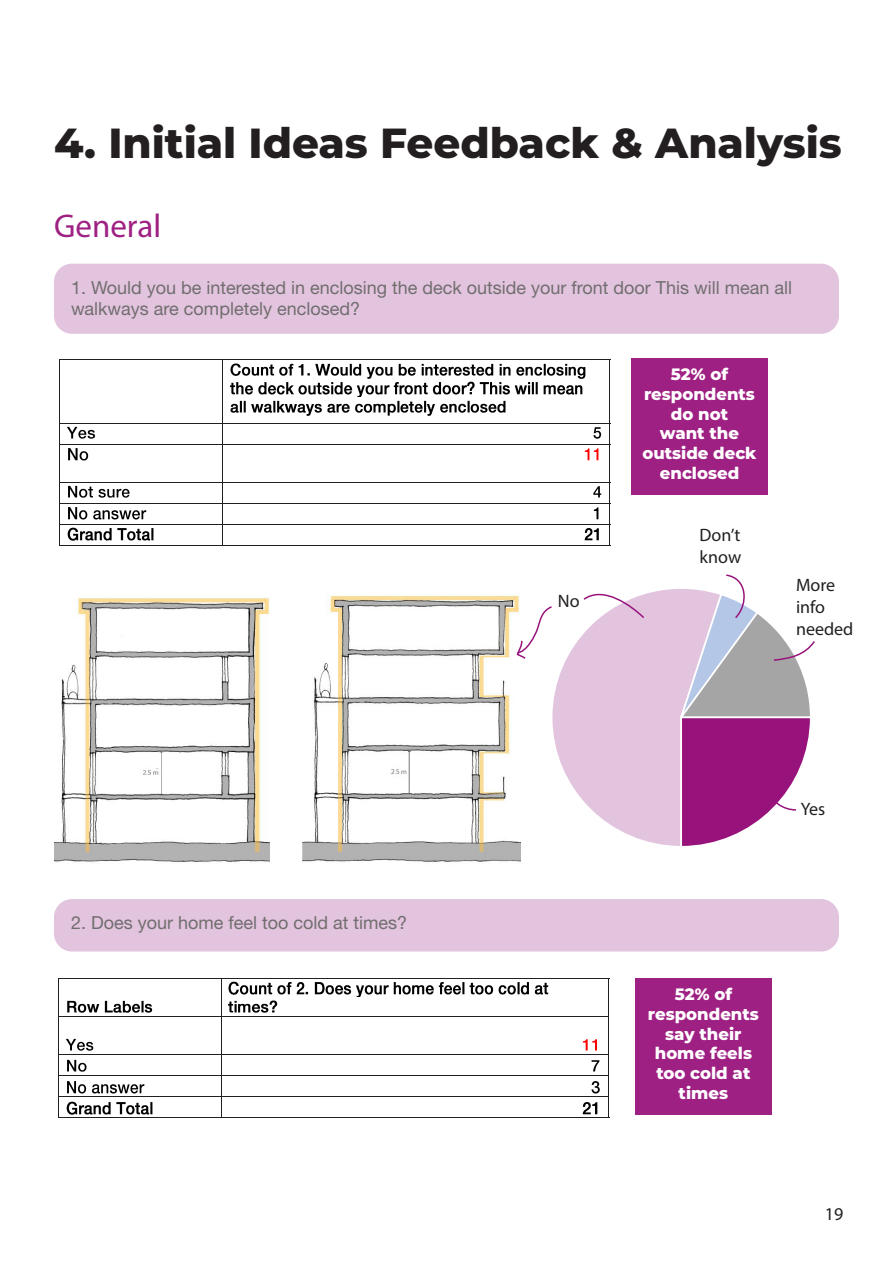
<style>
.page{position:relative;width:893px;height:1263px;background:#fff}
.page>*{position:absolute;margin:0;border:0;box-sizing:border-box;transform-origin:0 0}
.t1{font:800 42px "Montserrat";color:#231f20}
.t2{font:33px "Myriad Pro";color:#9e2083}
.t3{font:18px/21.6px "Helvetica Neue LT Pro";color:#231f20}
.t4{font:18px/21.6px "Myriad Pro";color:#231f20}
.t5{font:800 16.5px/19.8px "Montserrat";color:#fff;text-align:center}
</style>
<div class="page">
<div style="left:54px;top:264px;width:785px;height:70px;background:#e3c4de;border-radius:18px"></div>
<div style="left:54px;top:899px;width:785px;height:52px;background:#e3c4de;border-radius:18px"></div>
<div style="left:631px;top:358px;width:137px;height:136px;background:#9e2083"></div>
<div style="left:635px;top:978px;width:137px;height:136px;background:#9e2083"></div>
<img style="left:54px;top:596px;width:215px;height:266px">
<img style="left:302px;top:595px;width:218px;height:267px">
<svg style="left:516px;top:574px;width:299px;height:274px"></svg>
<img style="left:230px;top:363px;width:356px;height:16px">
<img style="left:230px;top:381px;width:353px;height:16px">
<img style="left:230px;top:400px;width:276px;height:16px">
<hr style="left:60px;top:359px;width:162px;height:1px;background:#231f20">
<hr style="left:223px;top:359px;width:386px;height:1px;background:#231f20">
<hr style="left:60px;top:360px;width:1px;height:63px;background:#231f20">
<hr style="left:222px;top:360px;width:1px;height:63px;background:#231f20">
<hr style="left:609px;top:360px;width:1px;height:63px;background:#231f20">
<img style="left:68px;top:426px;width:27px;height:13px">
<img style="left:593px;top:427px;width:9px;height:12px">
<hr style="left:60px;top:423px;width:162px;height:1px;background:#231f20">
<hr style="left:223px;top:423px;width:386px;height:1px;background:#231f20">
<img style="left:68px;top:448px;width:21px;height:13px">
<img style="left:584px;top:448px;width:15px;height:13px">
<hr style="left:60px;top:444px;width:162px;height:1px;background:#231f20">
<svg style="left:222px;top:423px;width:1px;height:22px"></svg>
<hr style="left:223px;top:444px;width:386px;height:1px;background:#231f20">
<svg style="left:609px;top:423px;width:2px;height:22px"></svg>
<hr style="left:60px;top:445px;width:1px;height:37px;background:#231f20">
<hr style="left:222px;top:445px;width:1px;height:37px;background:#231f20">
<hr style="left:609px;top:445px;width:1px;height:37px;background:#231f20">
<img style="left:68px;top:485px;width:62px;height:13px">
<img style="left:593px;top:486px;width:9px;height:12px">
<hr style="left:60px;top:482px;width:162px;height:1px;background:#231f20">
<hr style="left:223px;top:482px;width:386px;height:1px;background:#231f20">
<img style="left:68px;top:507px;width:79px;height:13px">
<img style="left:593px;top:507px;width:6px;height:13px">
<hr style="left:60px;top:503px;width:162px;height:1px;background:#231f20">
<hr style="left:223px;top:503px;width:386px;height:1px;background:#231f20">
<img style="left:68px;top:527px;width:86px;height:14px">
<img style="left:584px;top:528px;width:9px;height:13px">
<img style="left:593px;top:528px;width:6px;height:13px">
<hr style="left:60px;top:524px;width:162px;height:1px;background:#231f20">
<hr style="left:223px;top:524px;width:386px;height:1px;background:#231f20">
<hr style="left:61px;top:545px;width:161px;height:1px;background:#231f20">
<svg style="left:222px;top:482px;width:2px;height:64px"></svg>
<hr style="left:224px;top:545px;width:385px;height:1px;background:#231f20">
<svg style="left:609px;top:482px;width:2px;height:64px"></svg>
<img style="left:67px;top:1000px;width:86px;height:13px">
<img style="left:229px;top:981px;width:320px;height:16px">
<img style="left:229px;top:1000px;width:49px;height:13px">
<hr style="left:59px;top:978px;width:162px;height:1px;background:#231f20">
<hr style="left:222px;top:978px;width:386px;height:1px;background:#231f20">
<hr style="left:58px;top:979px;width:1px;height:37px;background:#231f20">
<hr style="left:221px;top:979px;width:1px;height:37px;background:#231f20">
<hr style="left:608px;top:979px;width:1px;height:37px;background:#231f20">
<img style="left:66px;top:1038px;width:28px;height:13px">
<img style="left:583px;top:1039px;width:14px;height:12px">
<hr style="left:59px;top:1016px;width:162px;height:1px;background:#231f20">
<hr style="left:221px;top:1016px;width:387px;height:1px;background:#231f20">
<hr style="left:58px;top:1016px;width:1px;height:38px;background:#231f20">
<hr style="left:221px;top:1016px;width:1px;height:38px;background:#231f20">
<hr style="left:608px;top:1016px;width:1px;height:38px;background:#231f20">
<img style="left:67px;top:1059px;width:20px;height:13px">
<img style="left:592px;top:1060px;width:8px;height:12px">
<hr style="left:59px;top:1054px;width:162px;height:1px;background:#231f20">
<hr style="left:221px;top:1054px;width:387px;height:1px;background:#231f20">
<img style="left:67px;top:1081px;width:78px;height:13px">
<img style="left:592px;top:1081px;width:8px;height:13px">
<hr style="left:59px;top:1075px;width:162px;height:1px;background:#231f20">
<hr style="left:221px;top:1075px;width:387px;height:1px;background:#231f20">
<img style="left:66px;top:1101px;width:87px;height:14px">
<img style="left:583px;top:1102px;width:15px;height:13px">
<hr style="left:59px;top:1096px;width:162px;height:1px;background:#231f20">
<hr style="left:221px;top:1096px;width:387px;height:1px;background:#231f20">
<svg style="left:58px;top:1054px;width:1px;height:64px"></svg>
<hr style="left:59px;top:1117px;width:162px;height:1px;background:#231f20">
<svg style="left:221px;top:1055px;width:1px;height:63px"></svg>
<hr style="left:222px;top:1117px;width:386px;height:1px;background:#231f20">
<svg style="left:608px;top:1054px;width:1px;height:64px"></svg>
<p class="t1" style="left:54px;top:112px;width:789px">4. Initial Ideas Feedback &amp; Analysis</p>
<p class="t2" style="left:54px;top:205px;width:109px">General</p>
<p class="t3" style="left:71px;top:276px;width:723px">1. Would you be interested in enclosing the deck outside your front door This will mean all walkways are completely enclosed?</p>
<p class="t5" style="left:642px;top:363px;width:116px">52% of respondents do not<br>want the outside deck enclosed</p>
<p class="t3" style="left:71px;top:911px;width:338px">2. Does your home feel too cold at times?</p>
<p class="t4" style="left:558px;top:590px;width:23px">No</p>
<p class="t4" style="left:699px;top:524px;width:43px">Don’t know</p>
<p class="t4" style="left:796px;top:574px;width:59px">More info needed</p>
<p class="t4" style="left:801px;top:797px;width:26px">Yes</p>
<p class="t5" style="left:648px;top:983px;width:112px">52% of respondents say their home feels too cold at times</p>
<p class="t4" style="left:825px;top:1202px;width:20px">19</p>
</div>
